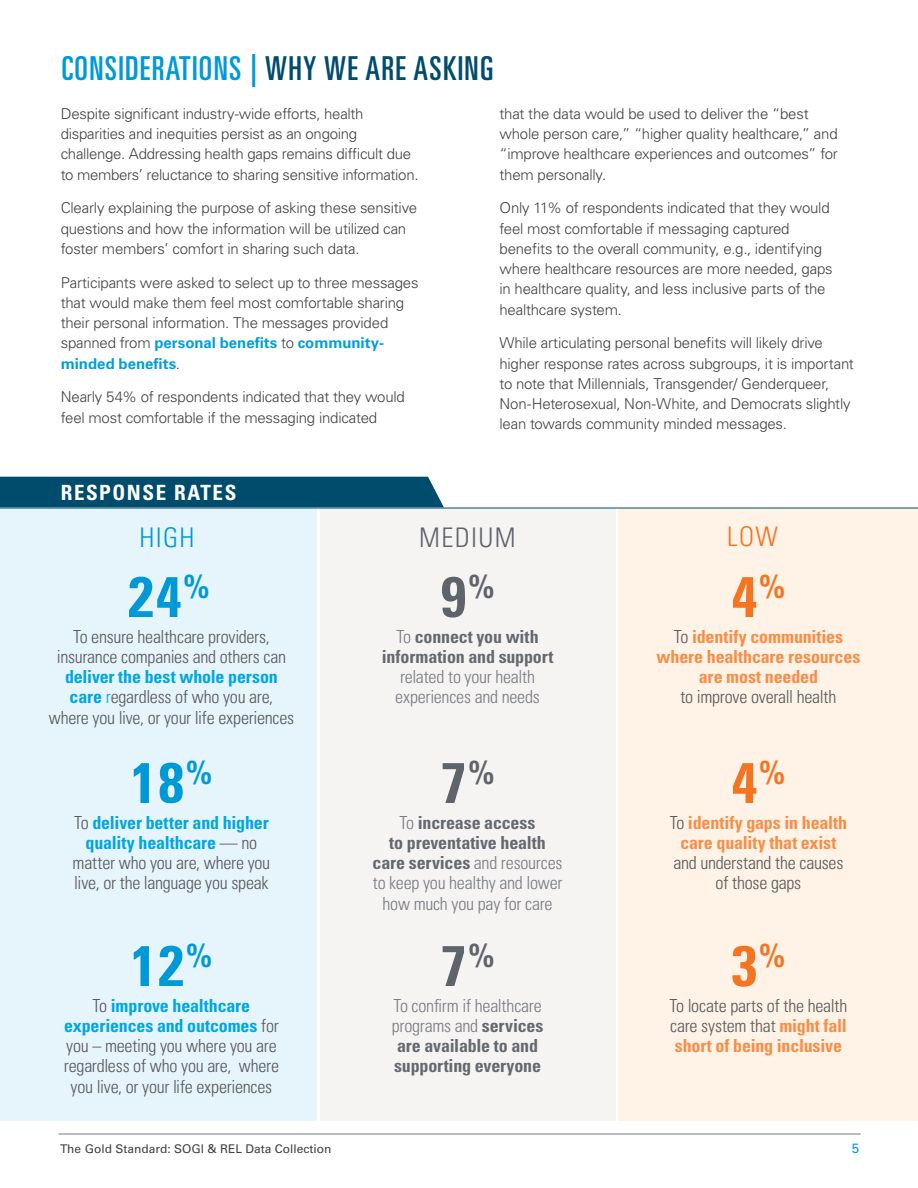
<style>
.page{position:relative;width:918px;height:1188px;background:#fff}
.page>*{position:absolute;margin:0;border:0;box-sizing:border-box;transform-origin:0 0}
.Heading_1{font:700 condensed 57px "Univers LT Pro";color:#0099d8}
.Heading_1-2{font:700 condensed 57px "Univers LT Pro";color:#5f636a}
.Heading_1-3{font:700 condensed 57px "Univers LT Pro";color:#f47521}
.Heading_1-4{font:33px "Univers LT Pro Ult Cond";letter-spacing:.04em;color:#0099d8}
.Heading_2{font:300 condensed 27px "Univers LT Pro";letter-spacing:.05em;color:#5f636a}
.Heading_2-2{font:300 condensed 27px "Univers LT Pro";color:#0099d8}
.Heading_2-3{font:300 condensed 27px "Univers LT Pro";color:#f47521}
.Heading_2-4{font:700 condensed 21px "Univers LT Pro";letter-spacing:.075em;color:#fff}
.Body_Text{font:300 condensed 18px/20.2px "Univers LT Pro";letter-spacing:-.015em;color:#58595b;text-align:center}
.Body_Text-2{font:300 condensed 18px/20.2px "Univers LT Pro";letter-spacing:-.015em;color:#787b81;text-align:center}
.Body_Text-3{font:700 condensed 18px/20.2px "Univers LT Pro";letter-spacing:-.01em;color:#f78e47;text-align:center}
.Body_Text-4{font:700 condensed 18px/20.2px "Univers LT Pro";letter-spacing:-.01em;color:#65696f}
.Body_Text-5{font:300 15px/20.2px "Univers LT Pro 45";letter-spacing:-.015em;color:#414042}
.t1{font:13.5px "Univers LT Pro 55 Roman";color:#0099d8}
.t2{font:12px "Univers LT Pro 55 Roman";color:#414042}
.s1{color:#004c6c}
.s2{font-family:"Univers LT Pro 65";font-weight:700;color:#009fdb}
.s3{font-weight:700;color:#00a7de}
.s4{color:#00a7de}
.s5{font-weight:700;color:#65696f}
.s6{font-weight:300;color:#787b81}
.s7{font-weight:300;color:#58595b}
.s8{font-weight:700;color:#f78e47}
</style>
<div class="page">
<hr style="left:58px;top:1134px;width:803px;height:1px;background:#77787b">
<div style="left:0;top:508px;width:316px;height:612px;background:#e6f4fc"></div>
<div style="left:320px;top:508px;width:295px;height:612px;background:#f5f4f3"></div>
<div style="left:618px;top:508px;width:300px;height:612px;background:#fff2e6"></div>
<div style="left:0;top:477px;width:444px;height:30px;background:#004c6c"></div>
<hr style="left:0;top:508px;width:918px;height:1px;background:#004c6c">
<p class="Heading_1-4" style="left:62px;top:45px;width:433px">CONSIDERATIONS | <span class="s1">WHY WE ARE ASKING</span></p>
<p class="Body_Text-5" style="left:61px;top:103px;width:359px">Despite significant industry-wide efforts, health disparities and inequities persist as an ongoing challenge. Addressing health gaps remains difficult due to members’ reluctance to sharing sensitive information.</p>
<p class="Body_Text-5" style="left:61px;top:197px;width:358px">Clearly explaining the purpose of asking these sensitive questions and how the information will be utilized can foster members’ comfort in sharing such data.</p>
<p class="Body_Text-5" style="left:61px;top:272px;width:359px">Participants were asked to select up to three messages that would make them feel most comfortable sharing their personal information. The messages provided spanned from <span class="s2">personal benefits</span> to <span class="s2">community&shy;minded benefits</span>.</p>
<p class="Body_Text-5" style="left:61px;top:386px;width:346px">Nearly 54% of respondents indicated that they would feel most comfortable if the messaging indicated</p>
<p class="Body_Text-5" style="left:500px;top:103px;width:340px">that the data would be used to deliver the “best whole person care,” “higher quality healthcare,” and “improve healthcare experiences and outcomes” for them personally.</p>
<p class="Body_Text-5" style="left:500px;top:197px;width:335px">Only 11% of respondents indicated that they would feel most comfortable if messaging captured benefits to the overall community, e.g., identifying where healthcare resources are more needed, gaps in healthcare quality, and less inclusive parts of the healthcare system.</p>
<p class="Body_Text-5" style="left:500px;top:332px;width:356px">While articulating personal benefits will likely drive higher response rates across subgroups, it is important to note that Millennials, Transgender/ Genderqueer, Non-Heterosexual, Non-White, and Democrats slightly lean towards community minded messages.</p>
<p class="Heading_2-4" style="left:61px;top:480px;width:177px">RESPONSE RATES</p>
<p class="Heading_2-2" style="left:139px;top:519px;width:57px">HIGH</p>
<p class="Heading_2" style="left:419px;top:519px;width:98px">MEDIUM</p>
<p class="Heading_2-3" style="left:727px;top:519px;width:52px">LOW</p>
<p class="Heading_1" style="left:128px;top:562px;width:83px">24<sup>%</sup></p>
<p class="Body_Text" style="left:49px;top:625px;width:247px">To ensure healthcare providers, insurance companies and others can <span class="s3">deliver the best whole person care</span> <span class="s4">r</span>egardless of who you are, where you live, or your life experiences</p>
<p class="Heading_1" style="left:131px;top:748px;width:83px">18<sup>%</sup></p>
<p class="Body_Text" style="left:73px;top:811px;width:199px">To <span class="s3">deliver better and higher quality healthcare</span> — no matter who you are, where you live, or the language you speak</p>
<p class="Heading_1" style="left:131px;top:931px;width:83px">12<sup>%</sup></p>
<p class="Body_Text" style="left:64px;top:994px;width:217px">To <span class="s3">improve healthcare experiences and outcomes</span> for you – meeting you where you are regardless of who you are, where you live, or your life experiences</p>
<p class="Heading_1-2" style="left:441px;top:562px;width:55px">9<sup>%</sup></p>
<p class="Body_Text-2" style="left:382px;top:625px;width:173px">To <span class="s5">connect you with information and support </span>related to your health experiences and needs</p>
<p class="Heading_1-2" style="left:441px;top:748px;width:55px">7<sup>%</sup></p>
<p class="Body_Text-2" style="left:373px;top:811px;width:191px">To <span class="s5">increase access<br>to preventative health care services</span> and resources to keep you healthy and lower how much you pay for care</p>
<p class="Heading_1-2" style="left:441px;top:931px;width:55px">7<sup>%</sup></p>
<p class="Body_Text-4" style="left:392px;top:995px;width:153px"><span class="s6">To confirm if healthcare programs and</span> services are available to and supporting everyone</p>
<p class="Heading_1-3" style="left:732px;top:562px;width:55px">4<sup>%</sup></p>
<p class="Body_Text-3" style="left:657px;top:626px;width:205px"><span class="s7">To</span> identify communities where healthcare resources are most needed<br><span class="s7">to improve overall health</span></p>
<p class="Heading_1-3" style="left:732px;top:748px;width:55px">4<sup>%</sup></p>
<p class="Body_Text-3" style="left:670px;top:812px;width:179px"><span class="s7">To</span> identify gaps in health care quality that exist <span class="s7">and understand the causes of those gaps</span></p>
<p class="Heading_1-3" style="left:732px;top:931px;width:55px">3<sup>%</sup></p>
<p class="Body_Text" style="left:669px;top:994px;width:180px;text-align:justify">To locate parts of the health care system that <span class="s8">might fall short of being inclusive</span></p>
<p class="t2" style="left:60px;top:1141px;width:273px">The Gold Standard: SOGI &amp; REL Data Collection</p>
<p class="t1" style="left:852px;top:1139px;width:9px">5</p>
</div>
